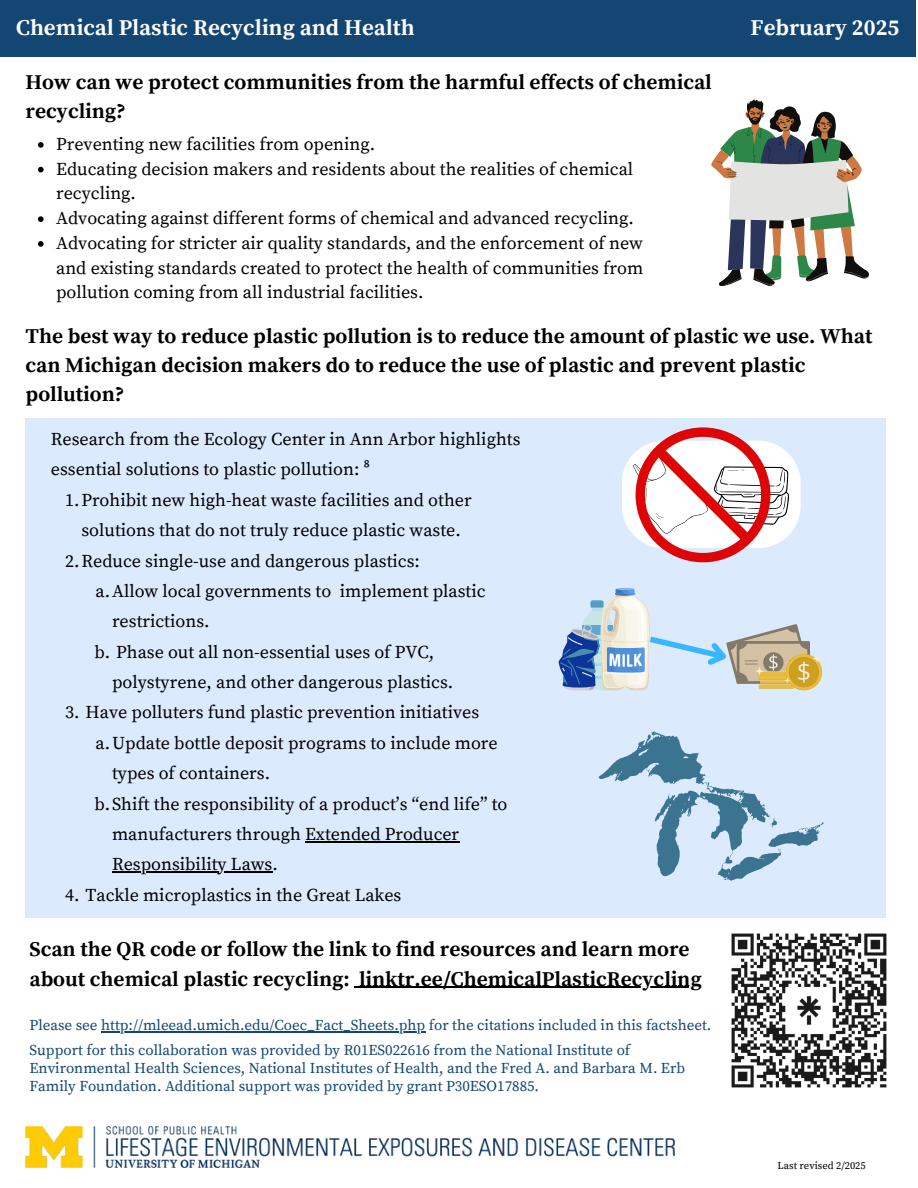
<style>
.page{position:relative;width:918px;height:1188px;background:#fff}
.page>*{position:absolute;margin:0;border:0;box-sizing:border-box;transform-origin:0 0}
.t1{font:700 22.5px "Source Serif Pro";color:#fff}
.t2{font:700 21px/29.2px "Source Serif Pro";color:#000}
.t3{font:18px/30.3px "Source Serif Pro";color:#000}
.t4{font:15px/18px "Source Serif Pro";color:#134673}
.t5{font:10.5px "Source Serif Pro";color:#000}
</style>
<div class="page">
<img style="left:26px;top:1126px;width:649px;height:42px">
<div style="left:26px;top:418px;width:860px;height:500px;background:#dceafd"></div>
<svg style="left:711px;top:100px;width:158px;height:186px"></svg>
<div style="left:0;top:1px;width:916px;height:56px;background:#134673"></div>
<svg style="left:559px;top:588px;width:263px;height:103px"></svg>
<svg style="left:599px;top:731px;width:225px;height:150px"></svg>
<svg style="left:622px;top:427px;width:179px;height:135px"></svg>
<img style="left:731px;top:933px;width:156px;height:155px">
<hr style="left:305px;top:841px;width:154px;height:1px;background:#000">
<hr style="left:112px;top:871px;width:160px;height:2px;background:#000">
<svg style="left:38px;top:142px;width:6px;height:6px"></svg>
<svg style="left:38px;top:167px;width:6px;height:5px"></svg>
<svg style="left:38px;top:216px;width:6px;height:6px"></svg>
<svg style="left:38px;top:241px;width:6px;height:6px"></svg>
<hr style="left:101px;top:1031px;width:324px;height:1px;background:#134673">
<hr style="left:359px;top:987px;width:343px;height:1px;background:#000">
<h1 class="t1" style="left:16px;top:14px;width:400px">Chemical Plastic Recycling and Health</h1>
<h1 class="t1" style="left:751px;top:14px;width:150px">February 2025</h1>
<p class="t2" style="left:26px;top:68px;width:688px">How can we protect communities from the harmful effects of chemical recycling?</p>
<p class="t3" style="left:56px;top:130px;width:321px">Preventing new facilities from opening.</p>
<p class="t3" style="left:56px;top:157px;width:579px;line-height:24.8px">Educating decision makers and residents about the realities of chemical recycling.</p>
<p class="t3" style="left:56px;top:204px;width:579px">Advocating against different forms of chemical and advanced recycling.</p>
<p class="t3" style="left:56px;top:231px;width:589px;line-height:24.8px;text-align:justify">Advocating for stricter air quality standards, and the enforcement of new and existing standards created to protect the health of communities from pollution coming from all industrial facilities.</p>
<p class="t2" style="left:26px;top:322px;width:849px">The best way to reduce plastic pollution is to reduce the amount of plastic we use. What can Michigan decision makers do to reduce the use of plastic and prevent plastic pollution?</p>
<h1 class="t3" style="left:51px;top:425px;width:471px">Research from the Ecology Center in Ann Arbor highlights essential solutions to plastic pollution: ⁸</h1>
<p class="t3" style="left:65px;top:485px;width:408px;text-align:center">1.Prohibit new high-heat waste facilities and other solutions that do not truly reduce plastic waste.</p>
<p class="t3" style="left:65px;top:546px;width:356px">2.Reduce single-use and dangerous plastics:</p>
<p class="t3" style="left:112px;top:577px;width:375px;text-indent:-16px">a.Allow local governments to implement plastic restrictions.</p>
<p class="t3" style="left:112px;top:637px;width:343px;text-indent:-18px">b. Phase out all non-essential uses of PVC, polystyrene, and other dangerous plastics.</p>
<p class="t3" style="left:65px;top:698px;width:415px">3. Have polluters fund plastic prevention initiatives</p>
<h1 class="t3" style="left:112px;top:728px;width:387px;text-indent:-16px">a.Update bottle deposit programs to include more types of containers.</h1>
<h2 class="t3" style="left:112px;top:789px;width:397px;text-indent:-18px">b.Shift the responsibility of a product’s “end life” to manufacturers through Extended Producer</h2>
<p class="t3" style="left:112px;top:850px;width:167px">Responsibility Laws.</p>
<p class="t3" style="left:65px;top:880px;width:338px">4. Tackle microplastics in the Great Lakes</p>
<p class="t2" style="left:30px;top:936px;width:674px">Scan the QR code or follow the link to find resources and learn more about chemical plastic recycling: linktr.ee/ChemicalPlasticRecycling</p>
<p class="t4" style="left:30px;top:1017px;width:683px">Please see http://mleead.umich.edu/Coec_Fact_Sheets.php for the citations included in this factsheet.</p>
<p class="t4" style="left:30px;top:1041px;width:602px">Support for this collaboration was provided by R01ES022616 from the National Institute of</p>
<p class="t4" style="left:30px;top:1059px;width:657px">Environmental Health Sciences, National Institutes of Health, and the Fred A. and Barbara M. Erb<br>Family Foundation. Additional support was provided by grant P30ESO17885.</p>
<p class="t5" style="left:778px;top:1160px;width:90px">Last revised 2/2025</p>
</div>
